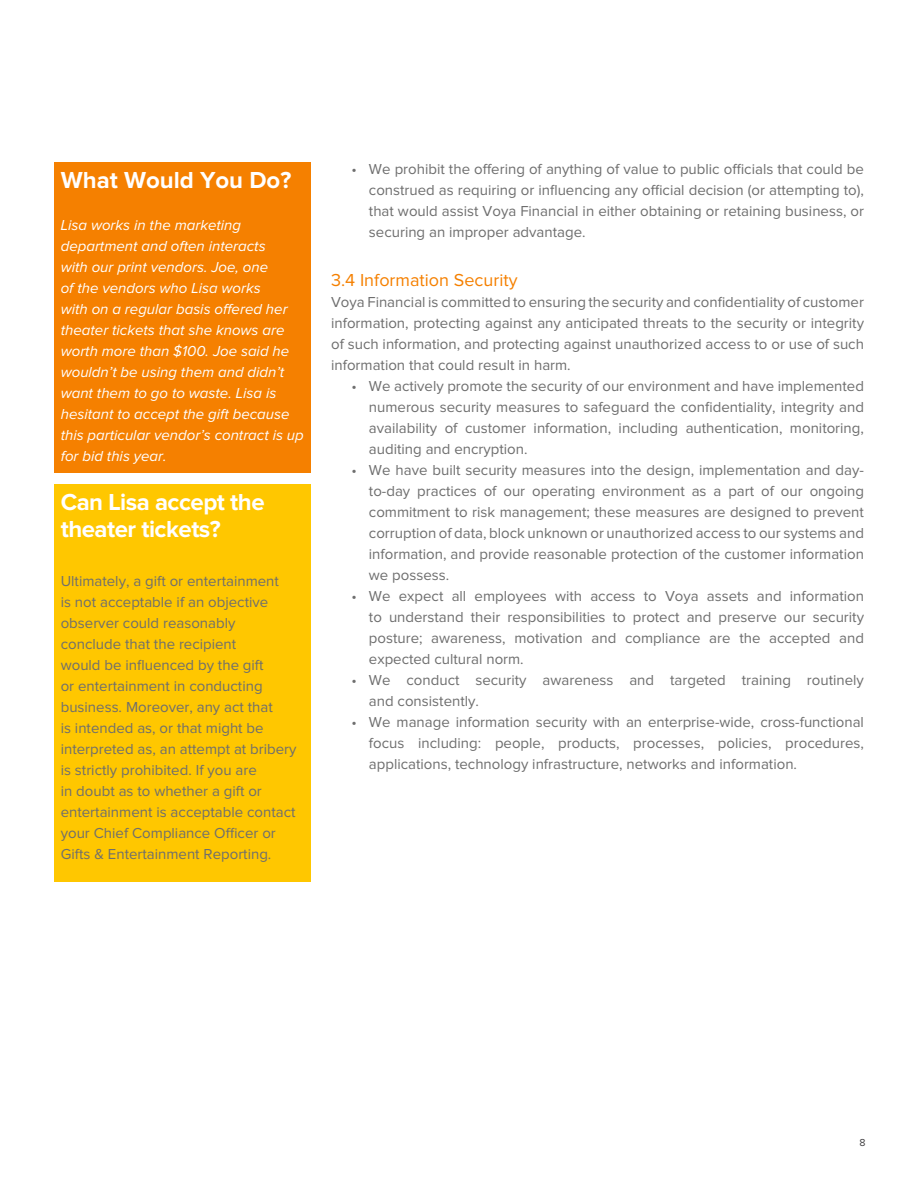
<style>
.page{position:relative;width:918px;height:1188px;background:#fff}
.page>*{position:absolute;margin:0;border:0;box-sizing:border-box;transform-origin:0 0}
.t1{font:700 24px/27px "Proxima Nova";letter-spacing:-.02em;color:#fff}
.t2{font:700 24px "Proxima Nova";color:#fff}
.t3{font:18px "Proxima Nova";color:#f58000}
.t4{font:15px/21px "Proxima Nova";color:#6e6e6e;text-align:justify}
.t5{font:italic 15px/21px "Proxima Nova";color:#fff}
.t6{font:10.5px "Proxima Nova";color:#414042}
</style>
<div class="page">
<div style="left:54px;top:162px;width:256px;height:310px;background:#f58000"></div>
<div style="left:54px;top:485px;width:256px;height:397px;background:#ffc700"></div>
<h1 class="t2" style="left:61px;top:169px;width:232px">What Would You Do?</h1>
<p class="t5" style="left:61px;top:215px;width:244px">Lisa works in the marketing department and often interacts<br>with our print vendors. Joe, one<br>of the vendors who Lisa works<br>with on a regular basis offered her theater tickets that she knows are worth more than $100. Joe said he wouldn’t be using them and didn’t want them to go to waste. Lisa is hesitant to accept the gift because this particular vendor’s contract is up for bid this year.</p>
<h1 class="t1" style="left:61px;top:490px;width:205px">Can Lisa accept the theater tickets?</h1>
<p class="t4" style="left:61px;top:571px;width:237px;text-align:left">Ultimately, a gift or entertainment<br>is not acceptable if an objective observer could reasonably conclude that the recipient<br>would be influenced by the gift<br>or entertainment in conducting business. Moreover, any act that<br>is intended as, or that might be interpreted as, an attempt at bribery is strictly prohibited. If you are<br>in doubt as to whether a gift or entertainment is acceptable contact your Chief Compliance Officer or<br>Gifts &amp; Entertainment Reporting.</p>
<p class="t4" style="left:369px;top:159px;width:497px;text-indent:-17px">• We prohibit the offering of anything of value to public officials that could be construed as requiring or influencing any official decision (or attempting to), that would assist Voya Financial in either obtaining or retaining business, or securing an improper advantage.</p>
<p class="t3" style="left:331px;top:271px;width:188px">3.4 Information Security</p>
<p class="t4" style="left:331px;top:292px;width:534px">Voya Financial is committed to ensuring the security and confidentiality of customer information, protecting against any anticipated threats to the security or integrity of such information, and protecting against unauthorized access to or use of such information that could result in harm.</p>
<p class="t4" style="left:369px;top:376px;width:497px;text-indent:-17px">• We actively promote the security of our environment and have implemented numerous security measures to safeguard the confidentiality, integrity and availability of customer information, including authentication, monitoring, auditing and encryption.</p>
<p class="t4" style="left:369px;top:460px;width:497px;text-indent:-17px">• We have built security measures into the design, implementation and day&shy;to-day practices of our operating environment as a part of our ongoing commitment to risk management; these measures are designed to prevent corruption of data, block unknown or unauthorized access to our systems and information, and provide reasonable protection of the customer information we possess.</p>
<p class="t4" style="left:369px;top:586px;width:497px;text-indent:-17px">• We expect all employees with access to Voya assets and information to understand their responsibilities to protect and preserve our security posture; awareness, motivation and compliance are the accepted and expected cultural norm.</p>
<p class="t4" style="left:369px;top:670px;width:497px;text-indent:-17px">• We conduct security awareness and targeted training routinely and consistently.</p>
<p class="t4" style="left:369px;top:712px;width:497px;text-indent:-17px">• We manage information security with an enterprise-wide, cross-functional focus including: people, products, processes, policies, procedures, applications, technology infrastructure, networks and information.</p>
<p class="t6" style="left:860px;top:1138px;width:8px">8</p>
</div>
